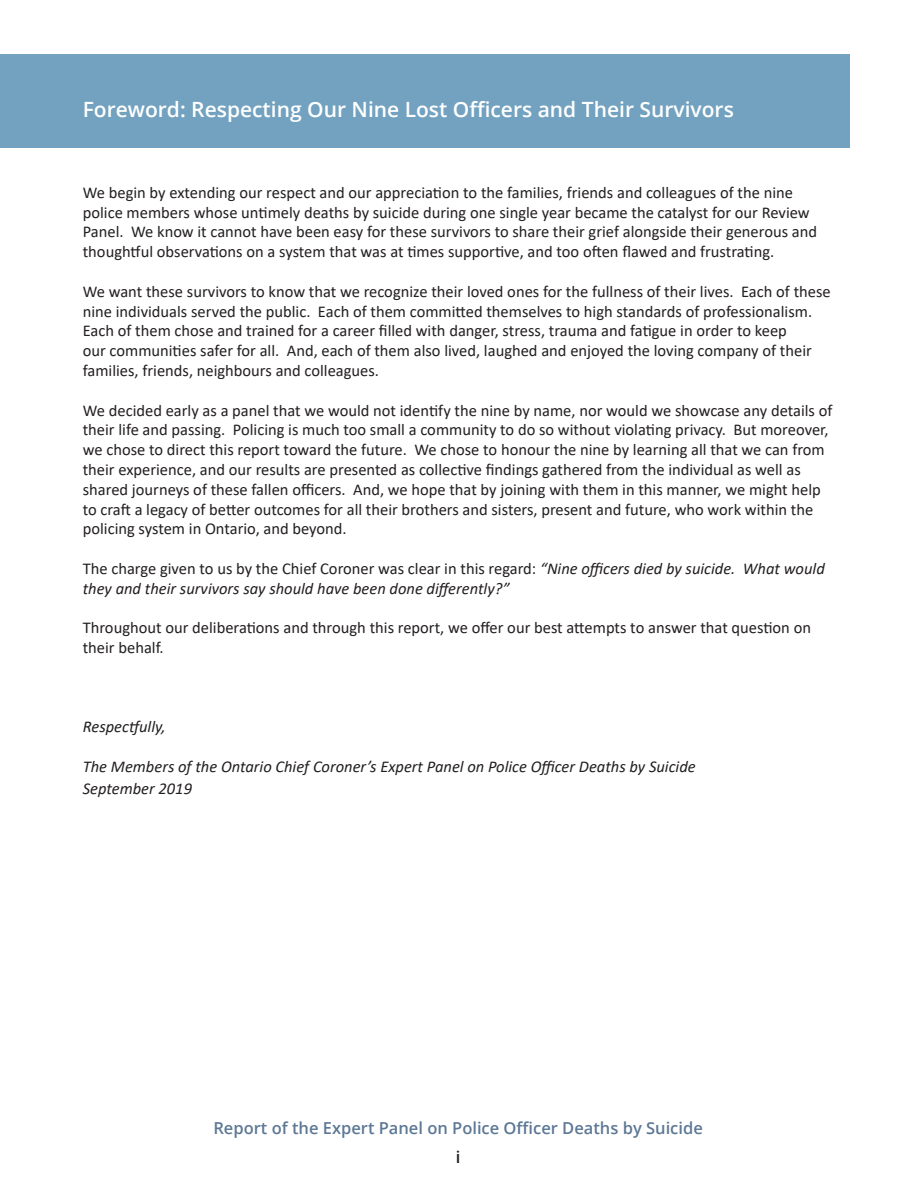
<style>
.page{position:relative;width:918px;height:1188px;background:#fff}
.page>*{position:absolute;margin:0;border:0;box-sizing:border-box;transform-origin:0 0}
.Heading_1{font:600 21px "Open Sans";color:#fff}
.t1{font:16.5px/19.8px "Calibri";color:#231f20}
.t2{font:italic 16.5px/19.8px "Calibri";color:#231f20}
.t3{font:600 16.5px "Open Sans";color:#5d7895}
.t4{font:600 16.5px "Open Sans";color:#231f20}
.s1{font-style:normal}
</style>
<div class="page">
<div style="left:0;top:54px;width:850px;height:94px;background:#72a2c0"></div>
<p class="Heading_1" style="left:83px;top:95px;width:653px">Foreword: Respecting Our Nine Lost Officers and Their Survivors</p>
<p class="t1" style="left:83px;top:182px;width:736px">We begin by extending our respect and our appreciation to the families, friends and colleagues of the nine police members whose untimely deaths by suicide during one single year became the catalyst for our Review Panel. We know it cannot have been easy for these survivors to share their grief alongside their generous and thoughtful observations on a system that was at times supportive, and too often flawed and frustrating.</p>
<p class="t1" style="left:83px;top:281px;width:749px">We want these survivors to know that we recognize their loved ones for the fullness of their lives. Each of these nine individuals served the public. Each of them committed themselves to high standards of professionalism.<br>Each of them chose and trained for a career filled with danger, stress, trauma and fatigue in order to keep<br>our communities safer for all. And, each of them also lived, laughed and enjoyed the loving company of their families, friends, neighbours and colleagues.</p>
<p class="t1" style="left:83px;top:400px;width:751px">We decided early as a panel that we would not identify the nine by name, nor would we showcase any details of their life and passing. Policing is much too small a community to do so without violating privacy. But moreover, we chose to direct this report toward the future. We chose to honour the nine by learning all that we can from their experience, and our results are presented as collective findings gathered from the individual as well as shared journeys of these fallen officers. And, we hope that by joining with them in this manner, we might help to craft a legacy of better outcomes for all their brothers and sisters, present and future, who work within the policing system in Ontario, and beyond.</p>
<p class="t2" style="left:83px;top:558px;width:744px"><span class="s1">The charge given to us by the Chief Coroner was clear in this regard:</span> “Nine officers died by suicide. What would they and their survivors say should have been done differently?”</p>
<p class="t1" style="left:83px;top:618px;width:730px">Throughout our deliberations and through this report, we offer our best attempts to answer that question on their behalf.</p>
<p class="t2" style="left:83px;top:716px;width:84px">Respectfully,</p>
<p class="t2" style="left:83px;top:756px;width:614px">The Members of the Ontario Chief Coroner’s Expert Panel on Police Officer Deaths by Suicide</p>
<p class="t2" style="left:83px;top:778px;width:111px">September 2019</p>
<p class="t3" style="left:213px;top:1117px;width:491px">Report of the Expert Panel on Police Officer Deaths by Suicide</p>
<p class="t4" style="left:456px;top:1146px;width:6px">i</p>
</div>
